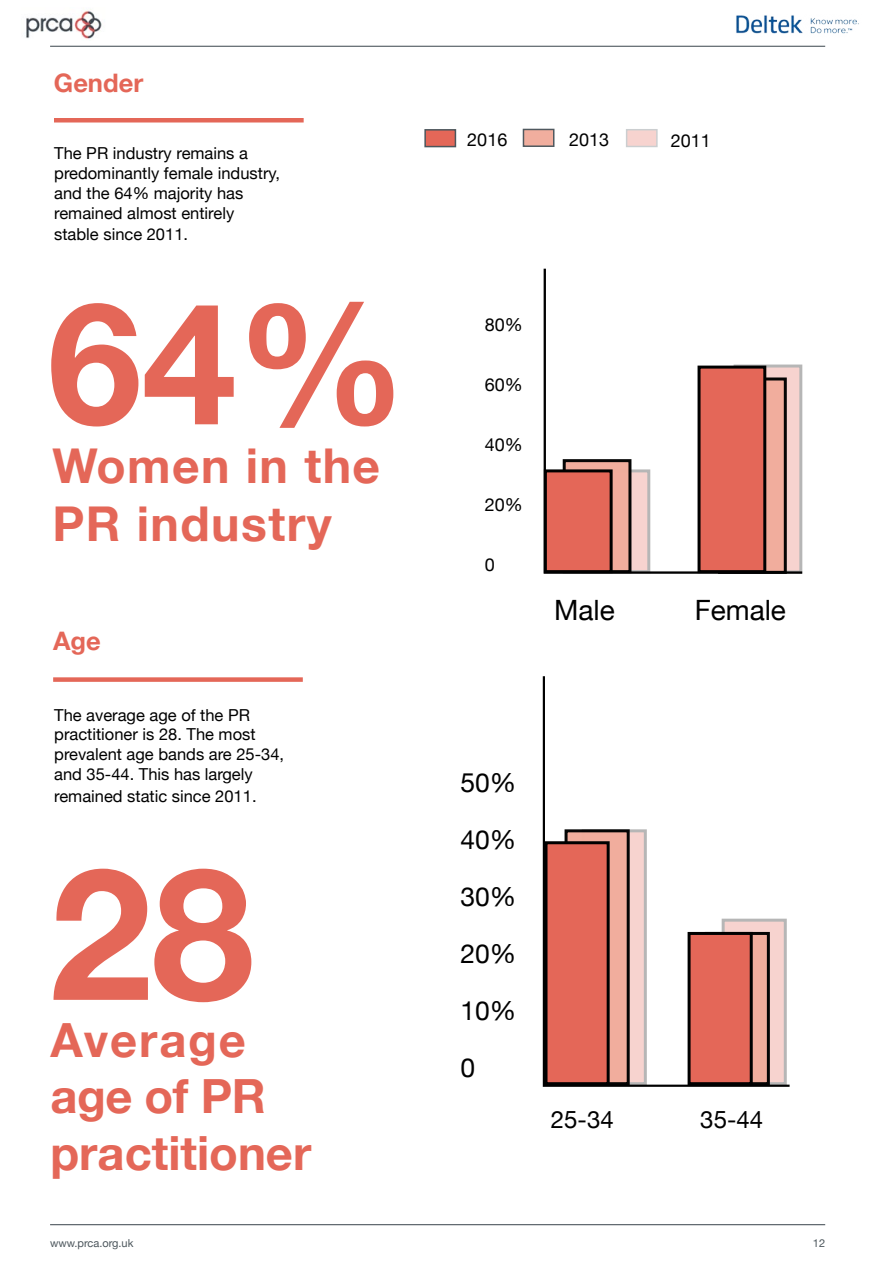
<style>
.page{position:relative;width:893px;height:1263px;background:#fff}
.page>*{position:absolute;margin:0;border:0;box-sizing:border-box;transform-origin:0 0}
.t1{font:700 183.6px "Helvetica Neue";color:#e46758}
.t2{font:700 169.65px "Helvetica Neue";color:#e46758}
.t3{font:700 48px/57.6px "Helvetica Neue";letter-spacing:.03em;color:#e46758}
.t4{font:700 47.1px/56.6px "Helvetica Neue";color:#e46758}
.t5{font:28.05px "Helvetica Neue";color:#000}
.t6{font:26.4px/57px "Helvetica Neue";color:#000;text-align:justify}
.t7{font:700 25.5px "Helvetica Neue";color:#e46758}
.t8{font:24px "Helvetica Neue";color:#000}
.t9{font:18px "Helvetica Neue";color:#000}
.t10{font:16.5px/19.8px "Helvetica Neue";color:#000}
.t11{font:10.95px "Helvetica Neue";color:#4c565c}
</style>
<div class="page">
<hr style="left:50px;top:1224px;width:775px;height:1px;background:#4c565c">
<hr style="left:50px;top:46px;width:775px;height:1px;background:#4c565c">
<img style="left:724px;top:15px;width:135px;height:31px">
<img style="left:26px;top:9px;width:76px;height:30px">
<hr style="left:54px;top:118px;width:250px;height:4px;background:#e46758">
<div style="left:53px;top:677px;width:250px;height:5px;background:#e46758"></div>
<svg style="left:542px;top:676px;width:248px;height:411px"></svg>
<svg style="left:543px;top:268px;width:260px;height:306px"></svg>
<div style="left:699px;top:367px;width:66px;height:205px;background:#e46758"></div>
<div style="left:697px;top:366px;width:69px;height:207px;border:3px solid #000"></div>
<div style="left:545px;top:471px;width:66px;height:101px;background:#e46758"></div>
<div style="left:544px;top:469px;width:69px;height:104px;border:3px solid #000"></div>
<div style="left:689px;top:933px;width:62px;height:151px;background:#e46758"></div>
<div style="left:688px;top:932px;width:65px;height:153px;border:3px solid #000"></div>
<div style="left:546px;top:843px;width:62px;height:241px;background:#e46758"></div>
<div style="left:544px;top:841px;width:66px;height:244px;border:3px solid #000"></div>
<div style="left:424px;top:129px;width:32px;height:18px;background:#e46758;border:2px solid #4c565c"></div>
<div style="left:523px;top:129px;width:31px;height:18px;background:#f1ad9c;border:2px solid #4c565c"></div>
<svg style="left:626px;top:129px;width:32px;height:18px"></svg>
<h3 class="t7" style="left:54px;top:67px;width:91px">Gender</h3>
<p class="t10" style="left:54px;top:143px;width:227px">The PR industry remains a predominantly female industry, and the 64% majority has remained almost entirely</p>
<p class="t10" style="left:54px;top:224px;width:135px">stable since 2011.</p>
<h2 class="t2" style="left:48px;top:259px;width:360px">64%</h2>
<h3 class="t3" style="left:52px;top:436px;width:329px">Women in the<br>PR industry</h3>
<h3 class="t7" style="left:53px;top:625px;width:49px">Age</h3>
<p class="t10" style="left:54px;top:704px;width:231px">The average age of the PR practitioner is 28. The most prevalent age bands are 25-34, and 35-44. This has largely</p>
<p class="t10" style="left:54px;top:785px;width:204px">remained static since 2011.</p>
<h1 class="t1" style="left:50px;top:821px;width:206px">28</h1>
<h3 class="t4" style="left:51px;top:1010px;width:262px">Average age of PR practitioner</h3>
<p class="t9" style="left:467px;top:129px;width:42px">2016</p>
<p class="t9" style="left:569px;top:129px;width:42px">2013</p>
<p class="t9" style="left:671px;top:130px;width:42px">2011</p>
<p class="t9" style="left:485px;top:314px;width:40px">80%</p>
<p class="t9" style="left:485px;top:374px;width:40px">60%</p>
<p class="t9" style="left:485px;top:434px;width:40px">40%</p>
<p class="t9" style="left:485px;top:494px;width:40px">20%</p>
<p class="t9" style="left:485px;top:554px;width:12px">0</p>
<h3 class="t5" style="left:554px;top:593px;width:62px">Male</h3>
<h3 class="t6" style="left:460px;top:754px;width:57px">50% 40% 30% 20% 10% 0</h3>
<h3 class="t8" style="left:551px;top:1105px;width:64px">25-34</h3>
<h3 class="t5" style="left:695px;top:594px;width:93px">Female</h3>
<h3 class="t8" style="left:700px;top:1105px;width:64px">35-44</h3>
<p class="t11" style="left:50px;top:1237px;width:85px">www.prca.org.uk</p>
<p class="t11" style="left:813px;top:1237px;width:14px">12</p>
</div>
